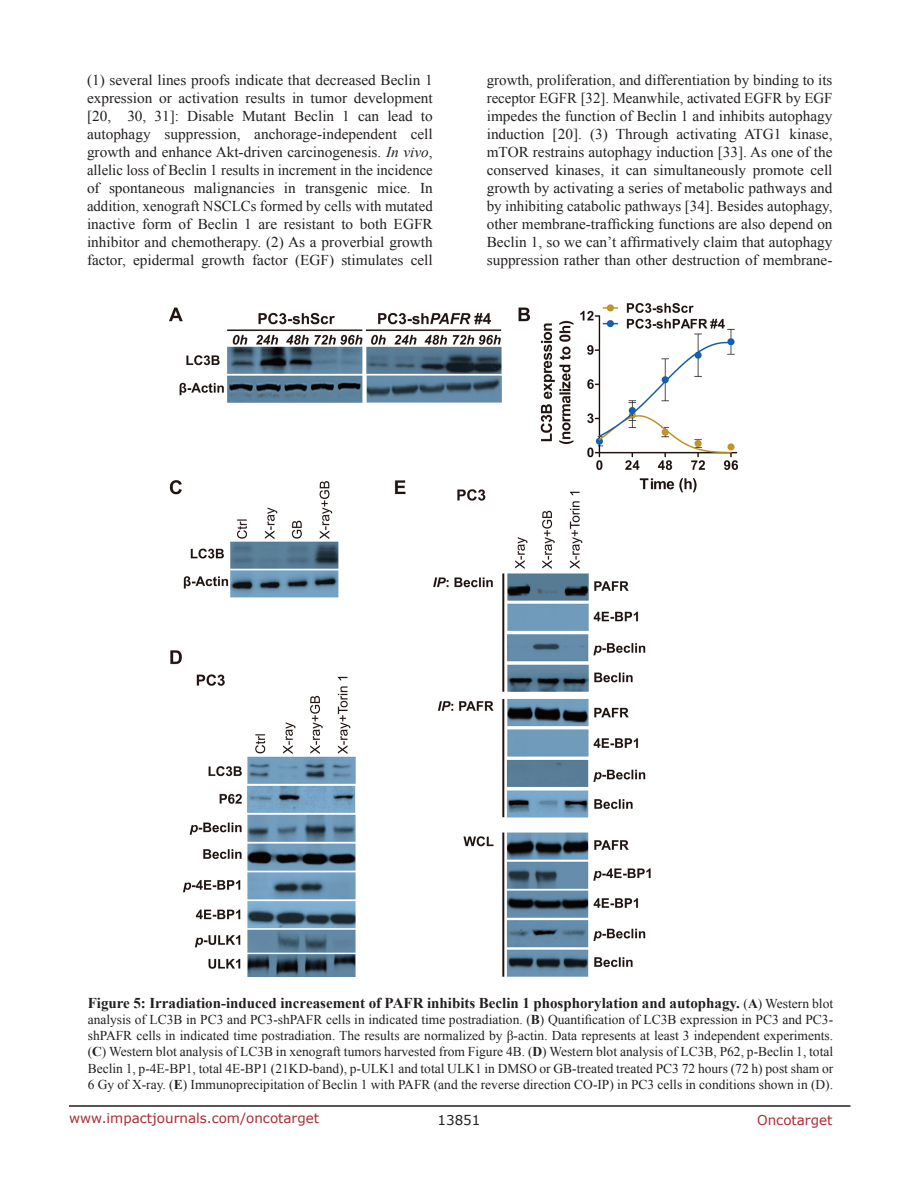
<style>
.page{position:relative;width:918px;height:1188px;background:#fff}
.page>*{position:absolute;margin:0;border:0;box-sizing:border-box;transform-origin:0 0}
.BodyText{font:15px/18px "Times New Roman";color:#231f20;text-align:justify}
.FigureText{font:700 15px "Times New Roman";color:#231f20}
.FigureText-2{font:13.5px/16.2px "Times New Roman";color:#231f20;text-align:justify}
.t1{font:13.5px "Verdana";color:#ac2b31}
.t2{font:13.5px "Verdana";color:#231f20}
.s1{font-style:italic}
.s2{font-weight:400;font-size:13.5px}
.s3{font-size:13.5px}
.s4{font-weight:700}
</style>
<div class="page">
<hr style="left:69px;top:1105px;width:781px;height:2px;background:#231f20">
<img style="left:170px;top:303px;width:567px;height:674px">
<p class="BodyText" style="left:87px;top:71px;width:347px">(1) several lines proofs indicate that decreased Beclin 1 expression or activation results in tumor development [20, 30, 31]: Disable Mutant Beclin 1 can lead to autophagy suppression, anchorage-independent cell growth and enhance Akt-driven carcinogenesis. <span class="s1">In vivo</span>, allelic loss of Beclin 1 results in increment in the incidence of spontaneous malignancies in transgenic mice. In addition, xenograft NSCLCs formed by cells with mutated inactive form of Beclin 1 are resistant to both EGFR inhibitor and chemotherapy. (2) As a proverbial growth factor, epidermal growth factor (EGF) stimulates cell</p>
<p class="BodyText" style="left:487px;top:71px;width:347px">growth, proliferation, and differentiation by binding to its receptor EGFR [32]. Meanwhile, activated EGFR by EGF impedes the function of Beclin 1 and inhibits autophagy induction [20]. (3) Through activating ATG1 kinase, mTOR restrains autophagy induction [33]. As one of the conserved kinases, it can simultaneously promote cell growth by activating a series of metabolic pathways and by inhibiting catabolic pathways [34]. Besides autophagy, other membrane-trafficking functions are also depend on Beclin 1, so we can’t affirmatively claim that autophagy suppression rather than other destruction of membrane-</p>
<p class="FigureText" style="left:88px;top:992px;width:747px">Figure 5: Irradiation-induced increasement of PAFR inhibits Beclin 1 phosphorylation and autophagy. <span class="s2">(</span><span class="s3">A</span><span class="s2">) Western blot</span></p>
<p class="FigureText-2" style="left:88px;top:1011px;width:747px">analysis of LC3B in PC3 and PC3-shPAFR cells in indicated time postradiation. (<span class="s4">B</span>) Quantification of LC3B expression in PC3 and PC3- shPAFR cells in indicated time postradiation. The results are normalized by β-actin. Data represents at least 3 independent experiments. (<span class="s4">C</span>) Western blot analysis of LC3B in xenograft tumors harvested from Figure 4B. (<span class="s4">D</span>) Western blot analysis of LC3B, P62, p-Beclin 1, total Beclin 1, p-4E-BP1, total 4E-BP1 (21KD-band), p-ULK1 and total ULK1 in DMSO or GB-treated treated PC3 72 hours (72 h) post sham or 6 Gy of X-ray. (<span class="s4">E</span>) Immunoprecipitation of Beclin 1 with PAFR (and the reverse direction CO-IP) in PC3 cells in conditions shown in (D).</p>
<p class="t1" style="left:69px;top:1109px;width:252px">www.impactjournals.com/oncotarget</p>
<p class="t2" style="left:438px;top:1111px;width:44px">13851</p>
<p class="t1" style="left:757px;top:1111px;width:77px">Oncotarget</p>
</div>
